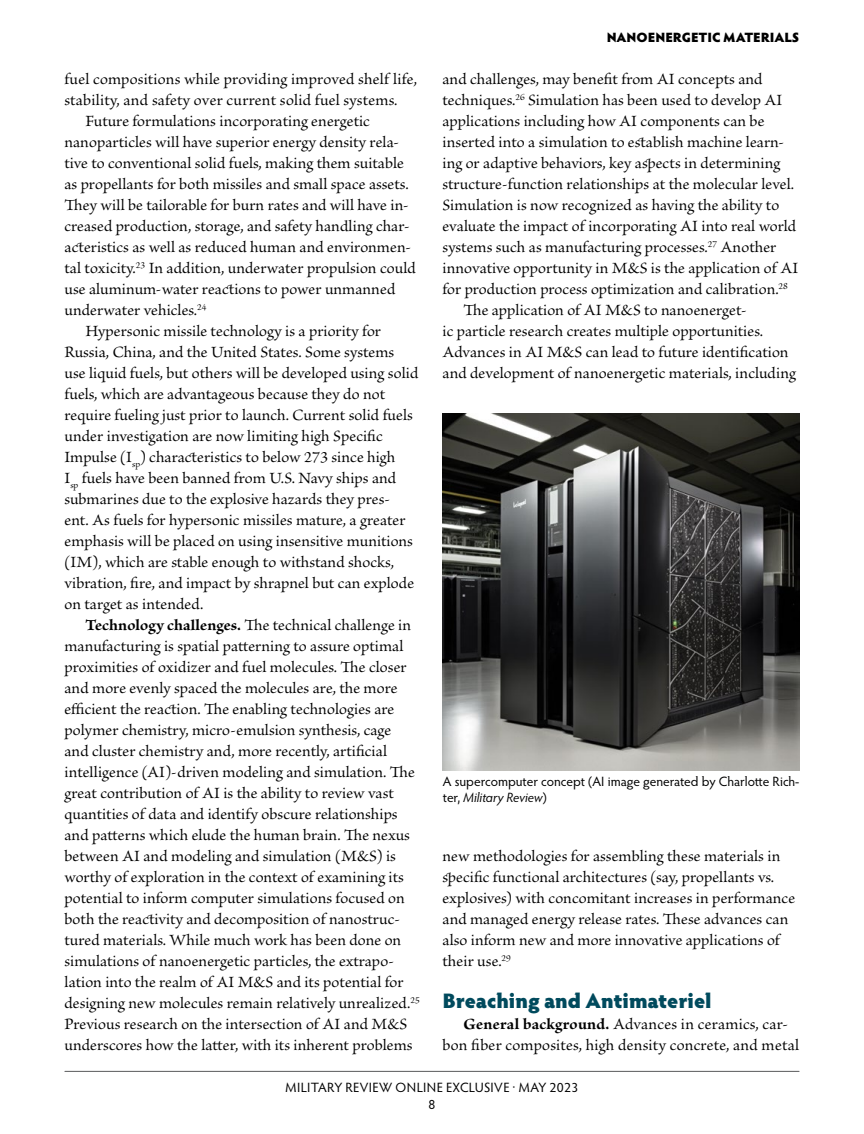
<style>
.page{position:relative;width:864px;height:1134px;background:#fff}
.page>*{position:absolute;margin:0;border:0;box-sizing:border-box;transform-origin:0 0}
.subhead__H3{font:900 21px "Hypatia Sans Pro";letter-spacing:-.005em;color:#004a5d}
.body{font:16.5px/21px "Brioso Pro";letter-spacing:.005em;color:#000}
.cutline{font:13.5px/16.5px "Hypatia Sans Pro";color:#000}
.cutline-2{font:13.5px/17.2px "Hypatia Sans Pro";letter-spacing:.025em;color:#000;text-align:center}
.t1{font:900 13.5px "Hypatia Sans Pro";letter-spacing:-.005em;color:#000}
.s1{font-weight:700}
.s2{font-style:italic}
</style>
<div class="page">
<hr style="left:65px;top:1071px;width:734px;height:1px;background:#58595b">
<img style="left:442px;top:414px;width:358px;height:357px">
<p class="body" style="left:64px;top:69px;width:354px">fuel compositions while providing improved shelf life, stability, and safety over current solid fuel systems.</p>
<p class="body" style="left:64px;top:111px;width:353px;text-indent:21px">Future formulations incorporating energetic nanoparticles will have superior energy density rela&shy;tive to conventional solid fuels, making them suitable as propellants for both missiles and small space assets.<br>They will be tailorable for burn rates and will have in&shy;creased production, storage, and safety handling char&shy;acteristics as well as reduced human and environmen&shy;tal toxicity.<sup>23</sup> In addition, underwater propulsion could use aluminum-water reactions to power unmanned underwater vehicles.<sup>24</sup></p>
<p class="body" style="left:64px;top:321px;width:355px;text-indent:21px">Hypersonic missile technology is a priority for Russia, China, and the United States. Some systems use liquid fuels, but others will be developed using solid fuels, which are advantageous because they do not require fueling just prior to launch. Current solid fuels under investigation are now limiting high Specific Impulse (I<sub>sp</sub>) characteristics to below 273 since high<br>I<sub>sp</sub> fuels have been banned from U.S. Navy ships and submarines due to the explosive hazards they pres&shy;ent. As fuels for hypersonic missiles mature, a greater emphasis will be placed on using insensitive munitions (IM), which are stable enough to withstand shocks, vibration, fire, and impact by shrapnel but can explode on target as intended.</p>
<p class="body" style="left:64px;top:615px;width:357px;text-indent:21px"><span class="s1">Technology challenges.</span> The technical challenge in manufacturing is spatial patterning to assure optimal proximities of oxidizer and fuel molecules. The closer and more evenly spaced the molecules are, the more efficient the reaction. The enabling technologies are polymer chemistry, micro-emulsion synthesis, cage<br>and cluster chemistry and, more recently, artificial intelligence (AI)-driven modeling and simulation. The great contribution of AI is the ability to review vast quantities of data and identify obscure relationships and patterns which elude the human brain. The nexus between AI and modeling and simulation (M&amp;S) is worthy of exploration in the context of examining its potential to inform computer simulations focused on both the reactivity and decomposition of nanostruc&shy;tured materials. While much work has been done on simulations of nanoenergetic particles, the extrapo&shy;lation into the realm of AI M&amp;S and its potential for designing new molecules remain relatively unrealized.<sup>25<br></sup>Previous research on the intersection of AI and M&amp;S underscores how the latter, with its inherent problems</p>
<p class="t1" style="left:607px;top:27px;width:194px">NANOENERGETIC MATERIALS</p>
<p class="body" style="left:442px;top:69px;width:357px">and challenges, may benefit from AI concepts and techniques.<sup>26</sup> Simulation has been used to develop AI applications including how AI components can be inserted into a simulation to establish machine learn&shy;ing or adaptive behaviors, key aspects in determining structure-function relationships at the molecular level.<br>Simulation is now recognized as having the ability to evaluate the impact of incorporating AI into real world systems such as manufacturing processes.<sup>27</sup> Another innovative opportunity in M&amp;S is the application of AI for production process optimization and calibration.<sup>28</sup></p>
<p class="body" style="left:443px;top:300px;width:355px;text-indent:21px">The application of AI M&amp;S to nanoenerget-<br>ic particle research creates multiple opportunities.<br>Advances in AI M&amp;S can lead to future identification and development of nanoenergetic materials, including</p>
<p class="cutline" style="left:443px;top:773px;width:358px">A supercomputer concept (AI image generated by Charlotte Rich&shy;ter, <span class="s2">Military Review</span>)</p>
<p class="body" style="left:443px;top:846px;width:354px">new methodologies for assembling these materials in specific functional architectures (say, propellants vs. explosives) with concomitant increases in performance and managed energy release rates. These advances can also inform new and more innovative applications of their use.<sup>29</sup></p>
<h2 class="subhead__H3" style="left:442px;top:985px;width:271px">Breaching and Antimateriel</h2>
<p class="body" style="left:443px;top:1014px;width:358px;text-indent:21px"><span class="s1">General background.</span> Advances in ceramics, car&shy;bon fiber composites, high density concrete, and metal</p>
<p class="cutline-2" style="left:286px;top:1078px;width:294px">MILITARY REVIEW ONLINE EXCLUSIVE · MAY 2023<br>8</p>
</div>
